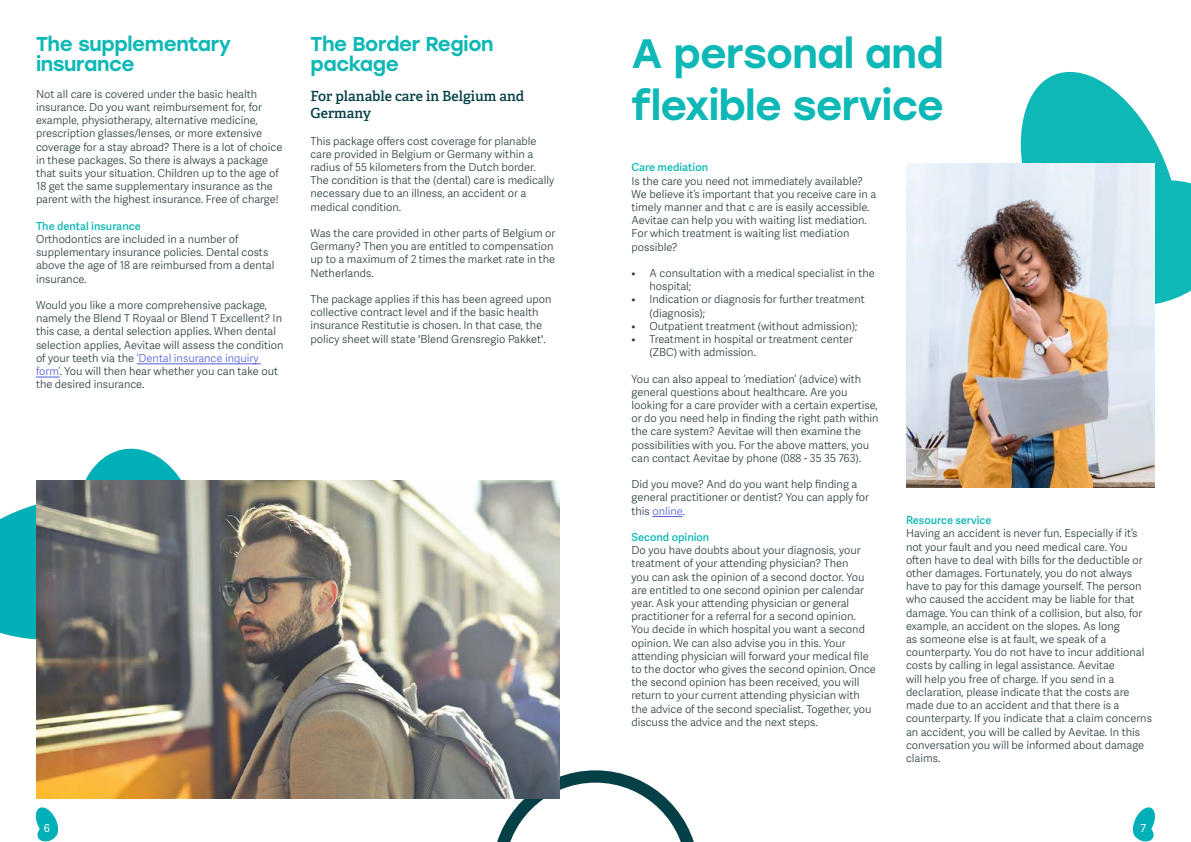
<style>
.page{position:relative;width:1191px;height:842px;background:#fff}
.page>*{position:absolute;margin:0;border:0;box-sizing:border-box;transform-origin:0 0}
.t1{font:500 41px/52px "Stolzl";letter-spacing:-.02em;color:#0eb8b6}
.t2{font:500 20px/20px "Stolzl";letter-spacing:-.02em;color:#0eb8b6}
.t3{font:600 14px/16.8px "Adelle";color:#054047}
.t4{font:300 11px/13.2px "Adelle Sans";color:#25383b}
.t5{font:600 11px "Adelle Sans";color:#0eb8b6}
.t6{font:11px "Adelle Sans";color:#fff}
.s1{color:#4f5cd6}
</style>
<div class="page">
<svg style="left:35px;top:807px;width:24px;height:35px"></svg>
<svg style="left:1132px;top:807px;width:23px;height:35px"></svg>
<svg style="left:497px;top:770px;width:197px;height:72px"></svg>
<svg style="left:0;top:448px;width:181px;height:192px;fill:#00afb7"></svg>
<svg style="left:1020px;top:71px;width:171px;height:233px;fill:#0eb8b6"></svg>
<hr style="left:652px;top:516px;width:30px;height:1px;background:#4f5cd6">
<hr style="left:137px;top:363px;width:124px;height:1px;background:#4f5cd6">
<svg style="left:36px;top:377px;width:24px;height:1px"></svg>
<img style="left:36px;top:480px;width:523px;height:319px">
<img style="left:906px;top:163px;width:249px;height:325px">
<h2 class="t2" style="left:36px;top:33px;width:197px">The supplementary insurance</h2>
<p class="t4" style="left:36px;top:88px;width:248px">Not all care is covered under the basic health insurance. Do you want reimbursement for, for example, physiotherapy, alternative medicine, prescription glasses/lenses, or more extensive coverage for a stay abroad? There is a lot of choice in these packages. So there is always a package that suits your situation. Children up to the age of 18 get the same supplementary insurance as the parent with the highest insurance. Free of charge!</p>
<p class="t5" style="left:36px;top:220px;width:106px">The dental insurance</p>
<p class="t4" style="left:36px;top:233px;width:240px">Orthodontics are included in a number of supplementary insurance policies. Dental costs above the age of 18 are reimbursed from a dental insurance.</p>
<p class="t4" style="left:36px;top:299px;width:249px">Would you like a more comprehensive package, namely the Blend T Royaal or Blend T Excellent? In this case, a dental selection applies. When dental selection applies, Aevitae will assess the condition of your teeth via the <span class="s1">‘Dental insurance inquiry form’</span>. You will then hear whether you can take out the desired insurance.</p>
<h2 class="t2" style="left:310px;top:33px;width:185px">The Border Region package</h2>
<p class="t3" style="left:310px;top:88px;width:215px">For planable care in Belgium and<br>Germany</p>
<p class="t4" style="left:310px;top:134px;width:245px">This package offers cost coverage for planable care provided in Belgium or Germany within a radius of 55 kilometers from the Dutch border.<br>The condition is that the (dental) care is medically necessary due to an illness, an accident or a medical condition.</p>
<p class="t4" style="left:310px;top:227px;width:246px">Was the care provided in other parts of Belgium or Germany? Then you are entitled to compensation up to a maximum of 2 times the market rate in the Netherlands.</p>
<p class="t4" style="left:310px;top:293px;width:242px">The package applies if this has been agreed upon collective contract level and if the basic health insurance Restitutie is chosen. In that case, the policy sheet will state 'Blend Grensregio Pakket'.</p>
<h1 class="t1" style="left:631px;top:25px;width:314px">A personal and flexible service</h1>
<p class="t5" style="left:631px;top:161px;width:78px">Care mediation</p>
<p class="t4" style="left:631px;top:174px;width:246px">Is the care you need not immediately available?<br>We believe it’s important that you receive care in a timely manner and that c are is easily accessible.<br>Aevitae can help you with waiting list mediation.<br>For which treatment is waiting list mediation possible?</p>
<p class="t4" style="left:649px;top:267px;width:227px;text-indent:-18px">• A consultation with a medical specialist in the hospital;</p>
<p class="t4" style="left:649px;top:293px;width:217px;text-indent:-18px">• Indication or diagnosis for further treatment (diagnosis);</p>
<p class="t4" style="left:631px;top:320px;width:227px">• Outpatient treatment (without admission);</p>
<p class="t4" style="left:649px;top:333px;width:205px;text-indent:-18px">• Treatment in hospital or treatment center (ZBC) with admission.</p>
<p class="t4" style="left:631px;top:372px;width:249px">You can also appeal to ‘mediation’ (advice) with general questions about healthcare. Are you looking for a care provider with a certain expertise, or do you need help in finding the right path within the care system? Aevitae will then examine the possibilities with you. For the above matters, you can contact Aevitae by phone (088 - 35 35 763).</p>
<p class="t4" style="left:631px;top:478px;width:239px">Did you move? And do you want help finding a general practitioner or dentist? You can apply for this <span class="s1">online</span>.</p>
<p class="t5" style="left:631px;top:531px;width:79px">Second opinion</p>
<p class="t4" style="left:631px;top:544px;width:246px">Do you have doubts about your diagnosis, your treatment of your attending physician? Then<br>you can ask the opinion of a second doctor. You are entitled to one second opinion per calendar year. Ask your attending physician or general practitioner for a referral for a second opinion.<br>You decide in which hospital you want a second opinion. We can also advise you in this. Your attending physician will forward your medical file to the doctor who gives the second opinion. Once the second opinion has been received, you will return to your current attending physician with the advice of the second specialist. Together, you discuss the advice and the next steps.</p>
<p class="t5" style="left:906px;top:514px;width:87px">Resource service</p>
<p class="t4" style="left:906px;top:527px;width:247px">Having an accident is never fun. Especially if it’s not your fault and you need medical care. You often have to deal with bills for the deductible or other damages. Fortunately, you do not always have to pay for this damage yourself. The person who caused the accident may be liable for that damage. You can think of a collision, but also, for example, an accident on the slopes. As long<br>as someone else is at fault, we speak of a counterparty. You do not have to incur additional costs by calling in legal assistance. Aevitae<br>will help you free of charge. If you send in a declaration, please indicate that the costs are made due to an accident and that there is a counterparty. If you indicate that a claim concerns an accident, you will be called by Aevitae. In this conversation you will be informed about damage claims.</p>
<p class="t6" style="left:44px;top:822px;width:8px">6</p>
<p class="t6" style="left:1140px;top:822px;width:7px">7</p>
</div>
